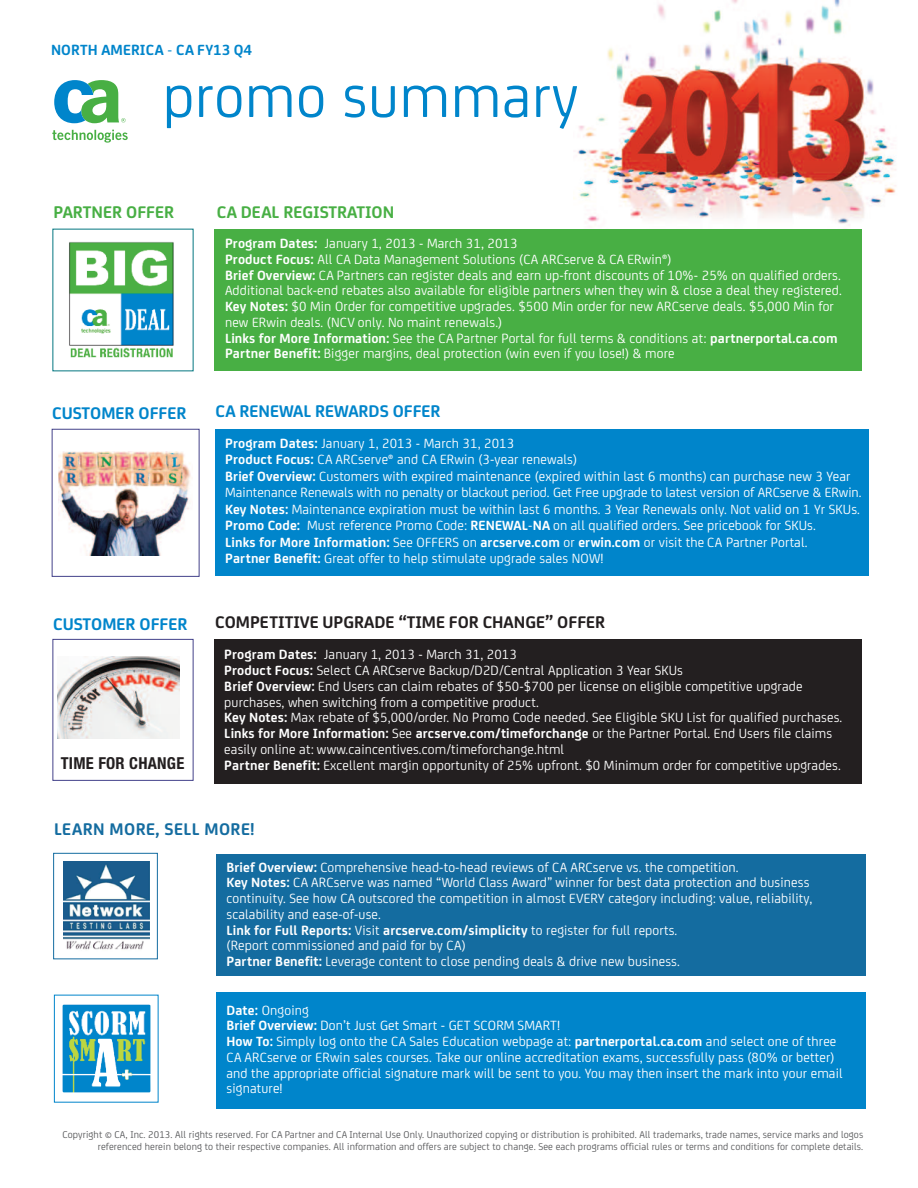
<style>
.page{position:relative;width:918px;height:1188px;background:#fff}
.page>*{position:absolute;margin:0;border:0;box-sizing:border-box;transform-origin:0 0}
.t1{font:63px "CA Sans";letter-spacing:.01em;color:#0085cb}
.t2{font:700 18px "CA Sans";color:#0085cb}
.t3{font:700 18px "CA Sans";color:#231f20}
.t4{font:700 18px "CA Sans";color:#48af44}
.t5{font:700 18px "CA Sans";letter-spacing:.025em;color:#146ca0}
.t6{font:700 condensed 16.5px "Helvetica Neue";letter-spacing:.015em;color:#231f20}
.t7{font:700 15.75px "CA Sans";letter-spacing:.01em;color:#0085cb}
.t8{font:14.25px/15.8px "CA Sans";letter-spacing:.01em;color:#fff}
.t9{font:10.5px/12px "CA Sans";letter-spacing:.01em;color:#57585a;text-align:right}
.s1{font-weight:700}
</style>
<div class="page">
<img style="left:574px;top:0;width:322px;height:225px">
<div style="left:52px;top:429px;width:148px;height:148px;border:1px solid #43428a"></div>
<div style="left:52px;top:639px;width:142px;height:142px;border:1px solid #43428a"></div>
<img style="left:58px;top:452px;width:133px;height:103px">
<div style="left:214px;top:229px;width:648px;height:141px;background:#48af44"></div>
<div style="left:214px;top:639px;width:648px;height:144px;background:#231f20"></div>
<div style="left:215px;top:429px;width:653px;height:146px;background:#0085cb"></div>
<div style="left:53px;top:853px;width:105px;height:106px;border:1px solid #146ca0"></div>
<div style="left:216px;top:854px;width:650px;height:122px;background:#146ca0"></div>
<img style="left:69px;top:242px;width:105px;height:116px">
<img style="left:63px;top:861px;width:86px;height:89px">
<img style="left:57px;top:657px;width:123px;height:81px">
<div style="left:216px;top:992px;width:650px;height:117px;background:#0085cb"></div>
<img style="left:63px;top:1005px;width:87px;height:87px">
<svg style="left:52px;top:130px;width:76px;height:13px"></svg>
<svg style="left:54px;top:80px;width:72px;height:43px"></svg>
<p class="t7" style="left:51px;top:38px;width:203px">NORTH AMERICA - CA FY13 Q4</p>
<h1 class="t1" style="left:163px;top:51px;width:417px">promo summary</h1>
<p class="t4" style="left:53px;top:199px;width:122px">PARTNER OFFER</p>
<p class="t4" style="left:217px;top:198px;width:179px">CA DEAL REGISTRATION</p>
<p class="t8" style="left:225px;top:235px;width:618px"><span class="s1">Program Dates:</span> January 1, 2013 - March 31, 2013<br><span class="s1">Product Focus:</span> All CA Data Management Solutions (CA ARCserve &amp; CA ERwin®)<br><span class="s1">Brief Overview:</span> CA Partners can register deals and earn up-front discounts of 10%- 25% on qualified orders.<br>Additional back-end rebates also available for eligible partners when they win &amp; close a deal they registered.<br><span class="s1">Key Notes:</span> $0 Min Order for competitive upgrades. $500 Min order for new ARCserve deals. $5,000 Min for new ERwin deals. (NCV only. No maint renewals.)<br><span class="s1">Links for More Information:</span> See the CA Partner Portal for full terms &amp; conditions at: <span class="s1">partnerportal.ca.com Partner Benefit:</span> Bigger margins, deal protection (win even if you lose!) &amp; more</p>
<p class="t2" style="left:52px;top:399px;width:136px">CUSTOMER OFFER</p>
<p class="t2" style="left:215px;top:398px;width:227px">CA RENEWAL REWARDS OFFER</p>
<p class="t8" style="left:225px;top:434px;width:638px;line-height:16.5px"><span class="s1">Program Dates:</span> January 1, 2013 - March 31, 2013<br><span class="s1">Product Focus:</span> CA ARCserve® and CA ERwin (3-year renewals)<br><span class="s1">Brief Overview:</span> Customers with expired maintenance (expired within last 6 months) can purchase new 3 Year Maintenance Renewals with no penalty or blackout period. Get Free upgrade to latest version of ARCserve &amp; ERwin.<br><span class="s1">Key Notes:</span> Maintenance expiration must be within last 6 months. 3 Year Renewals only. Not valid on 1 Yr SKUs.<br><span class="s1">Promo Code:</span> Must reference Promo Code: <span class="s1">RENEWAL-NA</span> on all qualified orders. See pricebook for SKUs.<br><span class="s1">Links for More Information:</span> See OFFERS on <span class="s1">arcserve.com</span> or <span class="s1">erwin.com</span> or visit the CA Partner Portal.<br><span class="s1">Partner Benefit:</span> Great offer to help stimulate upgrade sales NOW!</p>
<p class="t2" style="left:53px;top:610px;width:136px">CUSTOMER OFFER</p>
<p class="t3" style="left:215px;top:608px;width:392px">COMPETITIVE UPGRADE “TIME FOR CHANGE” OFFER</p>
<p class="t6" style="left:61px;top:753px;width:125px">TIME FOR CHANGE</p>
<p class="t8" style="left:224px;top:646px;width:619px"><span class="s1">Program Dates:</span> January 1, 2013 - March 31, 2013<br><span class="s1">Product Focus:</span> Select CA ARCserve Backup/D2D/Central Application 3 Year SKUs<br><span class="s1">Brief Overview:</span> End Users can claim rebates of $50-$700 per license on eligible competitive upgrade purchases, when switching from a competitive product.<br><span class="s1">Key Notes:</span> Max rebate of $5,000/order. No Promo Code needed. See Eligible SKU List for qualified purchases.<br><span class="s1">Links for More Information:</span> See <span class="s1">arcserve.com/timeforchange</span> or the Partner Portal. End Users file claims easily online at: www.caincentives.com/timeforchange.html<br><span class="s1">Partner Benefit:</span> Excellent margin opportunity of 25% upfront. $0 Minimum order for competitive upgrades.</p>
<p class="t5" style="left:54px;top:815px;width:202px">LEARN MORE, SELL MORE!</p>
<p class="t8" style="left:226px;top:858px;width:587px"><span class="s1">Brief Overview:</span> Comprehensive head-to-head reviews of CA ARCserve vs. the competition.<br><span class="s1">Key Notes:</span> CA ARCserve was named “World Class Award” winner for best data protection and business continuity. See how CA outscored the competition in almost EVERY category including: value, reliability, scalability and ease-of-use.<br><span class="s1">Link for Full Reports:</span> Visit <span class="s1">arcserve.com/simplicity</span> to register for full reports.<br>(Report commissioned and paid for by CA)<br><span class="s1">Partner Benefit:</span> Leverage content to close pending deals &amp; drive new business.</p>
<p class="t8" style="left:226px;top:1001px;width:618px"><span class="s1">Date:</span> Ongoing<br><span class="s1">Brief Overview:</span> Don’t Just Get Smart - GET SCORM SMART!<br><span class="s1">How To:</span> Simply log onto the CA Sales Education webpage at: <span class="s1">partnerportal.ca.com</span> and select one of three CA ARCserve or ERwin sales courses. Take our online accreditation exams, successfully pass (80% or better) and the appropriate official signature mark will be sent to you. You may then insert the mark into your email signature!</p>
<p class="t9" style="left:62px;top:1128px;width:802px">Copyright © CA, Inc. 2013. All rights reserved. For CA Partner and CA Internal Use Only. Unauthorized copying or distribution is prohibited. All trademarks, trade names, service marks and logos referenced herein belong to their respective companies. All information and offers are subject to change. See each programs official rules or terms and conditions for complete details.</p>
</div>
